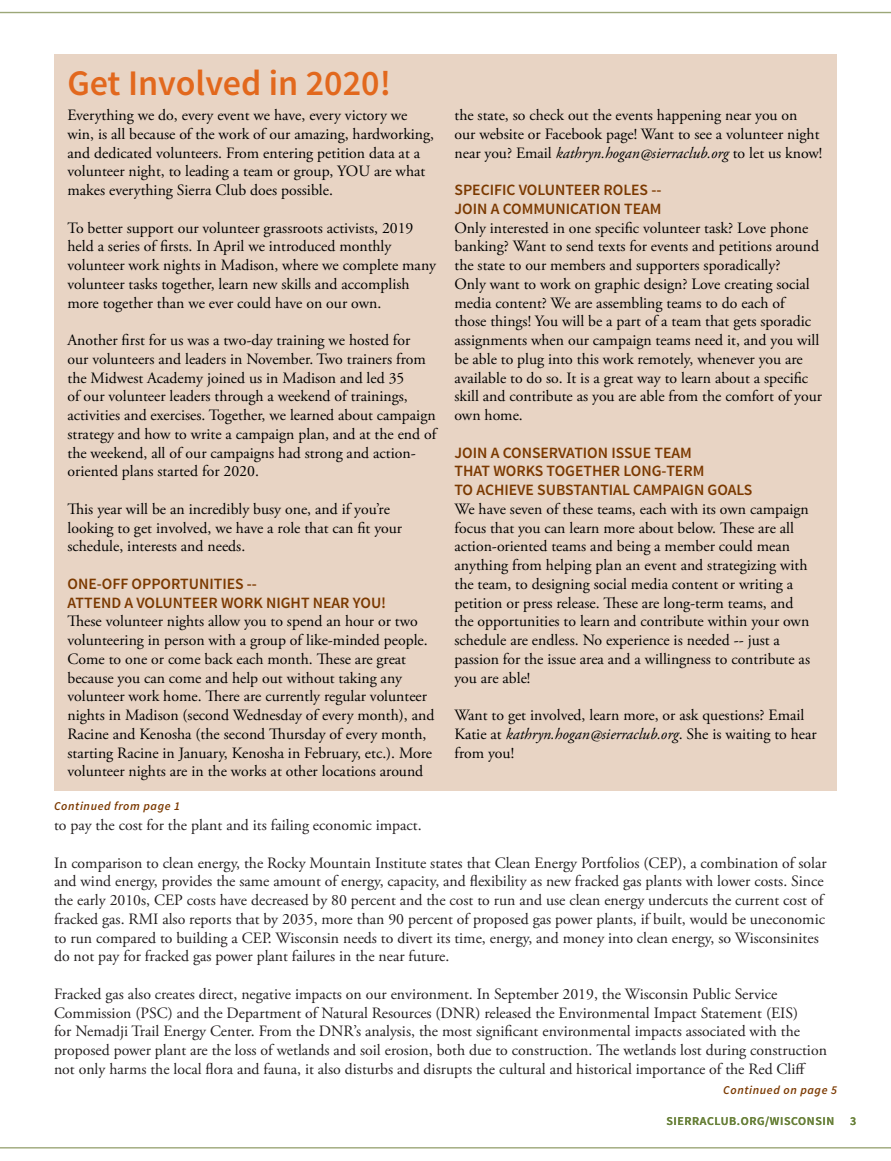
<style>
.page{position:relative;width:891px;height:1161px;background:#fff}
.page>*{position:absolute;margin:0;border:0;box-sizing:border-box;transform-origin:0 0}
.Department___Brown{font:600 36px "Source Sans Pro";color:#e2681d}
.Department___Brown-2{font:15.75px/18.8px "Adobe Garamond Pro";color:#000}
.Author_Info{font:15.75px/18.8px "Adobe Garamond Pro";color:#231f20}
.Department___Brown-3{font:600 15.75px "Source Sans Pro";color:#7b3900}
.Body_Text{font:italic 600 12px "Source Sans Pro";letter-spacing:.05em;color:#7b3900}
.t1{font:600 12px "Source Sans Pro";letter-spacing:.05em;color:#69813a}
.s1{font-family:"Source Sans Pro";font-weight:600;color:#7b3900}
.s2{font-style:italic}
</style>
<div class="page">
<hr style="left:0;top:12px;width:891px;height:1px;background:#9ca778">
<hr style="left:0;top:1147px;width:891px;height:2px;background:#9ca778">
<div style="left:54px;top:54px;width:783px;height:736px;background:#e8d4c4"></div>
<p class="Department___Brown" style="left:68px;top:60px;width:325px">Get Involved in 2020!</p>
<p class="Department___Brown-2" style="left:68px;top:106px;width:368px">Everything we do, every event we have, every victory we win, is all because of the work of our amazing, hardworking, and dedicated volunteers. From entering petition data at a volunteer night, to leading a team or group, YOU are what makes everything Sierra Club does possible.</p>
<p class="Department___Brown-2" style="left:68px;top:219px;width:370px">To better support our volunteer grassroots activists, 2019 held a series of firsts. In April we introduced monthly volunteer work nights in Madison, where we complete many volunteer tasks together, learn new skills and accomplish more together than we ever could have on our own.</p>
<p class="Department___Brown-2" style="left:68px;top:331px;width:370px">Another first for us was a two-day training we hosted for<br>our volunteers and leaders in November. Two trainers from the Midwest Academy joined us in Madison and led 35<br>of our volunteer leaders through a weekend of trainings, activities and exercises. Together, we learned about campaign strategy and how to write a campaign plan, and at the end of the weekend, all of our campaigns had strong and action&shy;oriented plans started for 2020.</p>
<p class="Department___Brown-2" style="left:68px;top:500px;width:336px">This year will be an incredibly busy one, and if you’re looking to get involved, we have a role that can fit your schedule, interests and needs.</p>
<p class="Department___Brown-3" style="left:68px;top:574px;width:191px">ONE-OFF OPPORTUNITIES --</p>
<p class="Department___Brown-2" style="left:68px;top:594px;width:368px"><span class="s1">ATTEND A VOLUNTEER WORK NIGHT NEAR YOU!<br></span>These volunteer nights allow you to spend an hour or two volunteering in person with a group of like-minded people.<br>Come to one or come back each month. These are great because you can come and help out without taking any volunteer work home. There are currently regular volunteer nights in Madison (second Wednesday of every month), and Racine and Kenosha (the second Thursday of every month, starting Racine in January, Kenosha in February, etc.). More volunteer nights are in the works at other locations around</p>
<p class="Body_Text" style="left:54px;top:799px;width:128px">Continued from page 1</p>
<p class="Department___Brown-2" style="left:454px;top:106px;width:369px">the state, so check out the events happening near you on our website or Facebook page! Want to see a volunteer night near you? Email <span class="s2">kathryn.hogan@sierraclub.org</span> to let us know!</p>
<p class="Department___Brown-3" style="left:454px;top:180px;width:209px">SPECIFIC VOLUNTEER ROLES --</p>
<p class="Department___Brown-3" style="left:454px;top:199px;width:209px">JOIN A COMMUNICATION TEAM</p>
<p class="Department___Brown-2" style="left:454px;top:219px;width:369px">Only interested in one specific volunteer task? Love phone banking? Want to send texts for events and petitions around the state to our members and supporters sporadically?<br>Only want to work on graphic design? Love creating social media content? We are assembling teams to do each of<br>those things! You will be a part of a team that gets sporadic assignments when our campaign teams need it, and you will be able to plug into this work remotely, whenever you are available to do so. It is a great way to learn about a specific skill and contribute as you are able from the comfort of your own home.</p>
<p class="Department___Brown-3" style="left:454px;top:442px;width:239px">JOIN A CONSERVATION ISSUE TEAM</p>
<p class="Department___Brown-3" style="left:454px;top:461px;width:251px">THAT WORKS TOGETHER LONG-TERM</p>
<p class="Department___Brown-3" style="left:454px;top:480px;width:300px">TO ACHIEVE SUBSTANTIAL CAMPAIGN GOALS</p>
<p class="Department___Brown-2" style="left:454px;top:500px;width:357px">We have seven of these teams, each with its own campaign focus that you can learn more about below. These are all action-oriented teams and being a member could mean anything from helping plan an event and strategizing with the team, to designing social media content or writing a petition or press release. These are long-term teams, and the opportunities to learn and contribute within your own schedule are endless. No experience is needed -- just a passion for the issue area and a willingness to contribute as you are able!</p>
<p class="Department___Brown-2" style="left:454px;top:706px;width:364px">Want to get involved, learn more, or ask questions? Email<br>Katie at <span class="s2">kathryn.hogan@sierraclub.org</span>. She is waiting to hear from you!</p>
<p class="Author_Info" style="left:54px;top:816px;width:369px">to pay the cost for the plant and its failing economic impact.</p>
<p class="Author_Info" style="left:54px;top:854px;width:774px">In comparison to clean energy, the Rocky Mountain Institute states that Clean Energy Portfolios (CEP), a combination of solar and wind energy, provides the same amount of energy, capacity, and flexibility as new fracked gas plants with lower costs. Since the early 2010s, CEP costs have decreased by 80 percent and the cost to run and use clean energy undercuts the current cost of fracked gas. RMI also reports that by 2035, more than 90 percent of proposed gas power plants, if built, would be uneconomic to run compared to building a CEP. Wisconsin needs to divert its time, energy, and money into clean energy, so Wisconsinites do not pay for fracked gas power plant failures in the near future.</p>
<p class="Author_Info" style="left:54px;top:985px;width:774px">Fracked gas also creates direct, negative impacts on our environment. In September 2019, the Wisconsin Public Service Commission (PSC) and the Department of Natural Resources (DNR) released the Environmental Impact Statement (EIS)<br>for Nemadji Trail Energy Center. From the DNR’s analysis, the most significant environmental impacts associated with the proposed power plant are the loss of wetlands and soil erosion, both due to construction. The wetlands lost during construction not only harms the local flora and fauna, it also disturbs and disrupts the cultural and historical importance of the Red Cliff</p>
<p class="Body_Text" style="left:723px;top:1082px;width:115px">Continued on page 5</p>
<p class="t1" style="left:666px;top:1113px;width:169px">SIERRACLUB.ORG/WISCONSIN</p>
<p class="t1" style="left:850px;top:1113px;width:8px">3</p>
</div>
